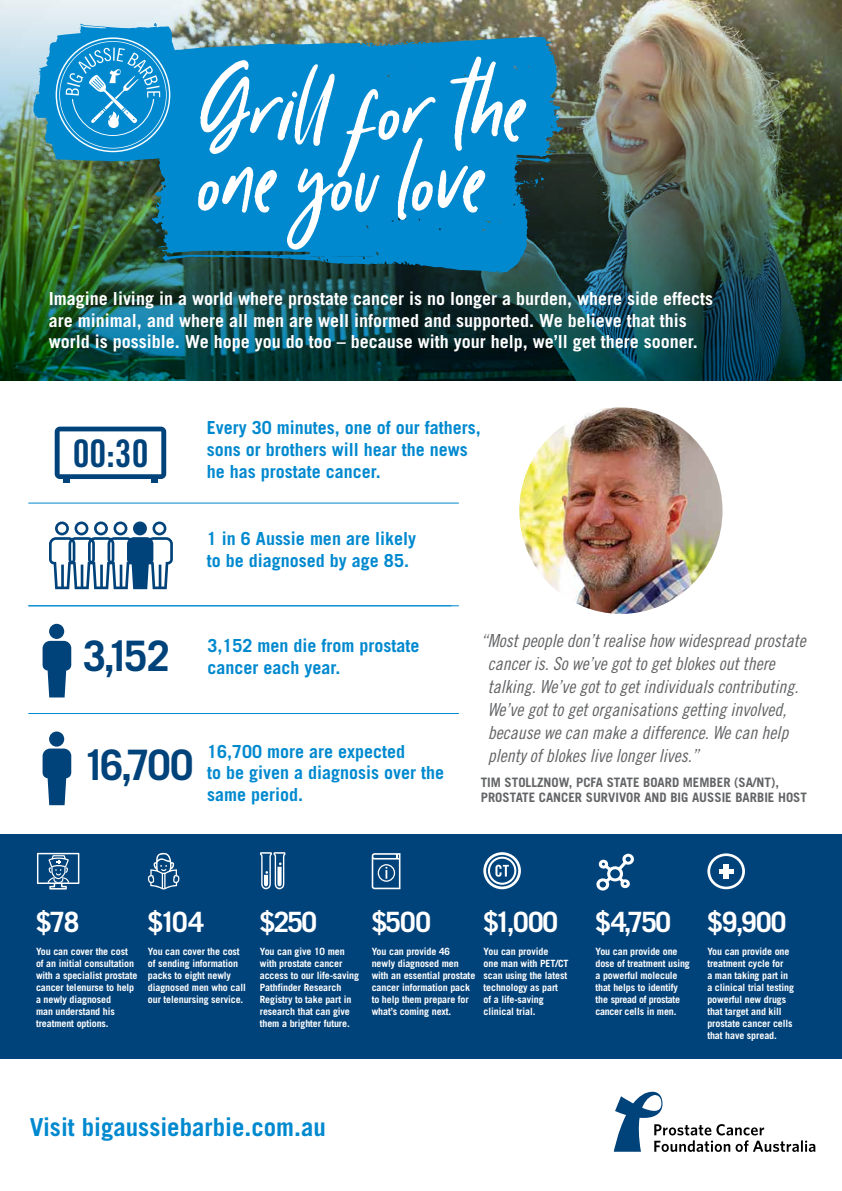
<style>
.page{position:relative;width:842px;height:1191px;background:#fff}
.page>*{position:absolute;margin:0;border:0;box-sizing:border-box;transform-origin:0 0}
.t1{font:90.7px "Wonderfall Script";color:#fff}
.t2{font:700 42px "Trade Gothic";letter-spacing:-.06em;color:#00427a}
.t3{font:38px "Trade Gothic Bold Cond Twenty";color:#00427a}
.t4{font:700 28px "Trade Gothic";letter-spacing:-.04em;color:#fff}
.t5{font:700 24.8px "Trade Gothic";color:#0089cf}
.t6{font:18px/23px "Trade Gothic Cond Eighteen Obl";color:#636466}
.t7{font:700 18px/21.6px "Trade Gothic";color:#0089cf}
.t8{font:700 18px/21.6px "Trade Gothic";color:#fff}
.t9{font:700 13px/15.6px "Trade Gothic";color:#636466}
.t10{font:700 10px/12px "Trade Gothic";letter-spacing:-.01em;color:#fff}
</style>
<div class="page">
<img style="left:0;top:0;width:842px;height:381px">
<div style="left:0;top:833px;width:842px;height:225px;background:#00427a"></div>
<img style="left:189px;top:37px;width:374px;height:134px">
<svg style="left:308px;top:48px;width:5px;height:4px"></svg>
<svg style="left:295px;top:49px;width:4px;height:4px"></svg>
<svg style="left:338px;top:46px;width:22px;height:4px"></svg>
<svg style="left:531px;top:173px;width:13px;height:17px"></svg>
<svg style="left:152px;top:88px;width:379px;height:185px;background:#057db7"></svg>
<svg style="left:200px;top:60px;width:236px;height:117px;background:#2c9dd7"></svg>
<svg style="left:450px;top:57px;width:80px;height:94px"></svg>
<svg style="left:55px;top:426px;width:111px;height:56px"></svg>
<hr style="left:28px;top:502px;width:431px;height:1px;background:#0089cf">
<hr style="left:28px;top:605px;width:431px;height:1px;background:#0089cf">
<hr style="left:28px;top:713px;width:431px;height:1px;background:#0089cf">
<svg style="left:49px;top:521px;width:124px;height:68px"></svg>
<div style="left:49px;top:624px;width:15px;height:15px;background:#00427a;border-radius:50%"></div>
<svg style="left:42px;top:641px;width:30px;height:56px"></svg>
<div style="left:49px;top:731px;width:15px;height:15px;background:#00427a;border-radius:50%"></div>
<svg style="left:42px;top:748px;width:30px;height:57px"></svg>
<img style="left:519px;top:407px;width:203px;height:207px">
<svg style="left:259px;top:852px;width:27px;height:37px"></svg>
<svg style="left:614px;top:1091px;width:201px;height:60px"></svg>
<svg style="left:37px;top:853px;width:42px;height:36px"></svg>
<svg style="left:148px;top:852px;width:32px;height:37px"></svg>
<svg style="left:372px;top:853px;width:28px;height:36px"></svg>
<svg style="left:483px;top:852px;width:38px;height:37px"></svg>
<svg style="left:596px;top:853px;width:38px;height:37px"></svg>
<svg style="left:707px;top:853px;width:38px;height:36px"></svg>
<svg style="left:33px;top:23px;width:156px;height:142px;background:#319bce"></svg>
<h1 class="t1" style="left:198px;top:126px;width:289px">one you love</h1>
<p class="t8" style="left:49px;top:288px;width:666px">Imagine living in a world where prostate cancer is no longer a burden, where side effects are minimal, and where all men are well informed and supported. We believe that this world is possible. We hope you do too – because with your help, we’ll get there sooner.</p>
<h3 class="t3" style="left:73px;top:430px;width:77px">00:30</h3>
<h3 class="t7" style="left:207px;top:417px;width:275px">Every 30 minutes, one of our fathers, sons or brothers will hear the news he has prostate cancer.</h3>
<h3 class="t7" style="left:207px;top:527px;width:211px">1 in 6 Aussie men are likely to be diagnosed by age 85.</h3>
<h2 class="t2" style="left:83px;top:630px;width:89px">3,152</h2>
<h3 class="t7" style="left:207px;top:635px;width:214px">3,152 men die from prostate</h3>
<h3 class="t7" style="left:207px;top:656px;width:135px">cancer each year.</h3>
<h2 class="t2" style="left:83px;top:739px;width:112px">16,700</h2>
<h3 class="t7" style="left:207px;top:740px;width:239px">16,700 more are expected<br>to be given a diagnosis over the same period.</h3>
<p class="t6" style="left:488px;top:629px;width:319px;text-indent:-7px">“Most people don’t realise how widespread prostate cancer is. So we’ve got to get blokes out there talking. We’ve got to get individuals contributing.<br>We’ve got to get organisations getting involved, because we can make a difference. We can help plenty of blokes live longer lives.”</p>
<h3 class="t9" style="left:481px;top:774px;width:328px">TIM STOLLZNOW, PCFA STATE BOARD MEMBER (SA/NT),<br>PROSTATE CANCER SURVIVOR AND BIG AUSSIE BARBIE HOST</h3>
<h3 class="t4" style="left:36px;top:904px;width:45px">$78</h3>
<p class="t10" style="left:36px;top:945px;width:103px">You can cover the cost of an initial consultation with a specialist prostate cancer telenurse to help a newly diagnosed<br>man understand his treatment options.</p>
<h3 class="t4" style="left:148px;top:904px;width:58px">$104</h3>
<p class="t10" style="left:148px;top:945px;width:99px">You can cover the cost of sending information packs to eight newly diagnosed men who call our telenursing service.</p>
<h3 class="t4" style="left:260px;top:904px;width:59px">$250</h3>
<p class="t10" style="left:260px;top:945px;width:101px">You can give 10 men with prostate cancer access to our life-saving<br>Pathfinder Research<br>Registry to take part in research that can give them a brighter future.</p>
<h3 class="t4" style="left:372px;top:904px;width:61px">$500</h3>
<p class="t10" style="left:372px;top:945px;width:105px">You can provide 46 newly diagnosed men with an essential prostate cancer information pack to help them prepare for what’s coming next.</p>
<h3 class="t4" style="left:484px;top:904px;width:76px">$1,000</h3>
<p class="t10" style="left:484px;top:945px;width:86px">You can provide<br>one man with PET/CT scan using the latest technology as part<br>of a life-saving clinical trial.</p>
<h3 class="t4" style="left:595px;top:904px;width:77px">$4,750</h3>
<p class="t10" style="left:595px;top:945px;width:96px">You can provide one dose of treatment using a powerful molecule that helps to identify the spread of prostate cancer cells in men.</p>
<h3 class="t4" style="left:707px;top:904px;width:80px">$9,900</h3>
<p class="t10" style="left:707px;top:945px;width:88px">You can provide one treatment cycle for<br>a man taking part in a clinical trial testing powerful new drugs that target and kill prostate cancer cells that have spread.</p>
<h3 class="t5" style="left:30px;top:1112px;width:298px">Visit bigaussiebarbie.com.au</h3>
</div>
